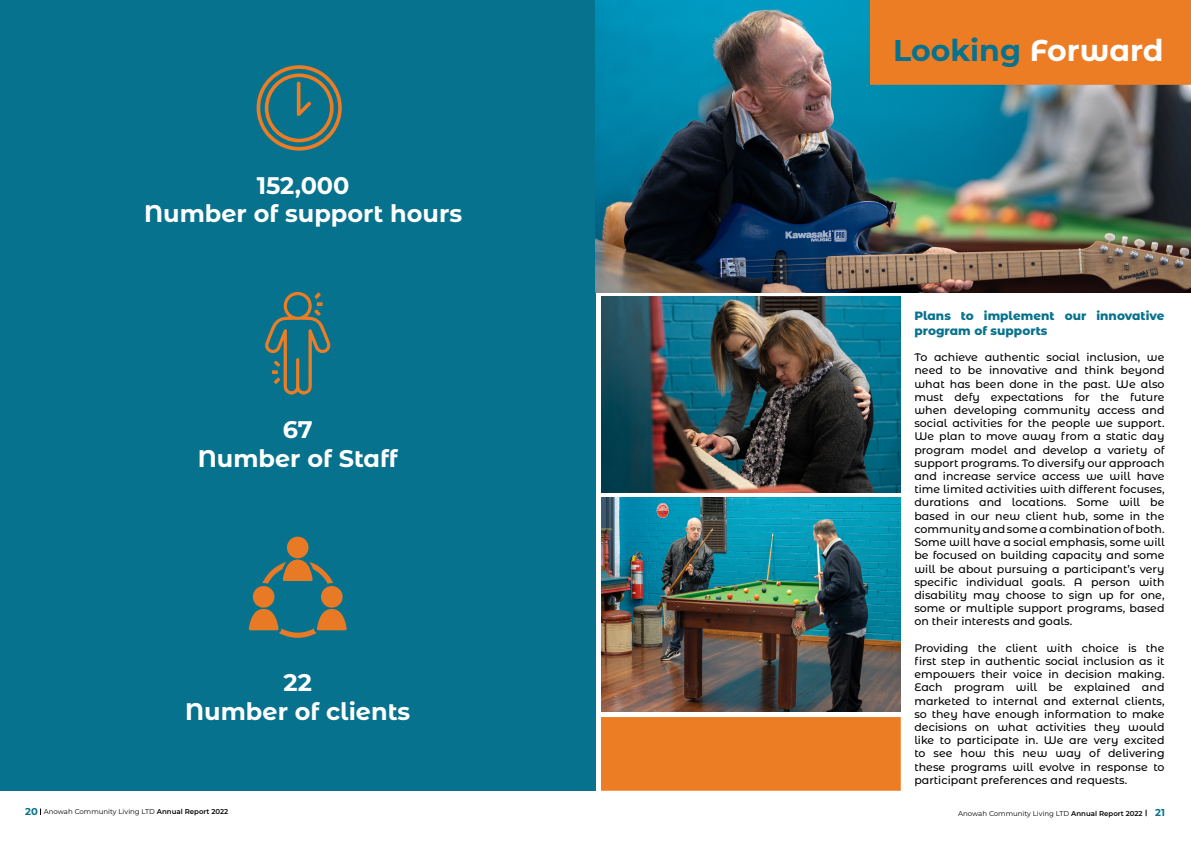
<style>
.page{position:relative;width:1191px;height:842px;background:#fff}
.page>*{position:absolute;margin:0;border:0;box-sizing:border-box;transform-origin:0 0}
.t1{font:700 30px "Montserrat Alternates";color:#07728d}
.t2{font:700 24px/28.8px "Montserrat Alternates";color:#fff;text-align:center}
.t3{font:800 12px/14.4px "Montserrat Alternates";letter-spacing:.005em;color:#07728d}
.t4{font:500 11px/13.2px "Montserrat Alternates";letter-spacing:.005em;color:#000;text-align:justify}
.t5{font:700 10px "Montserrat Alternates";color:#07728d}
.t6{font:7px "Montserrat";color:#000}
.s1{color:#fff}
.s2{font-family:"Montserrat Alternates";font-weight:700;font-size:10px;color:#07728d}
.s3{font-weight:600}
</style>
<div class="page">
<div style="left:0;top:0;width:595px;height:791px;background:#07728d"></div>
<svg style="left:265px;top:291px;width:66px;height:103px"></svg>
<svg style="left:248px;top:537px;width:99px;height:101px"></svg>
<img style="left:601px;top:297px;width:299px;height:195px">
<img style="left:595px;top:0;width:596px;height:292px">
<img style="left:601px;top:498px;width:299px;height:213px">
<div style="left:601px;top:717px;width:299px;height:74px;background:#ed7d24;border:1px solid #ed7d24"></div>
<div style="left:870px;top:0;width:321px;height:85px;background:#ed7d24"></div>
<svg style="left:256px;top:65px;width:86px;height:86px"></svg>
<h2 class="t2" style="left:144px;top:169px;width:319px">152,000<br>Number of support hours</h2>
<h2 class="t2" style="left:198px;top:414px;width:201px">67<br>Number of Staff</h2>
<h2 class="t2" style="left:185px;top:667px;width:227px">22<br>Number of clients</h2>
<h1 class="t1" style="left:893px;top:29px;width:272px">Looking <span class="s1">Forward</span></h1>
<p class="t3" style="left:914px;top:308px;width:252px">Plans to implement our innovative program of supports</p>
<p class="t4" style="left:914px;top:350px;width:252px">To achieve authentic social inclusion, we need to be innovative and think beyond what has been done in the past. We also must defy expectations for the future when developing community access and social activities for the people we support.<br>We plan to move away from a static day program model and develop a variety of support programs. To diversify our approach and increase service access we will have time limited activities with different focuses, durations and locations. Some will be based in our new client hub, some in the community and some a combination of both.<br>Some will have a social emphasis, some will be focused on building capacity and some will be about pursuing a participant’s very specific individual goals. A person with disability may choose to sign up for one, some or multiple support programs, based on their interests and goals.</p>
<p class="t4" style="left:914px;top:641px;width:252px">Providing the client with choice is the first step in authentic social inclusion as it empowers their voice in decision making.<br>Each program will be explained and marketed to internal and external clients, so they have enough information to make decisions on what activities they would like to participate in. We are very excited to see how this new way of delivering these programs will evolve in response to participant preferences and requests.</p>
<p class="t6" style="left:25px;top:807px;width:205px"><span class="s2">20</span> Anowah Community Living LTD <span class="s3">Annual Report 2022</span></p>
<p class="t6" style="left:958px;top:808px;width:186px">Anowah Community Living LTD <span class="s3">Annual Report 2022</span></p>
<p class="t5" style="left:1155px;top:805px;width:11px">21</p>
</div>
